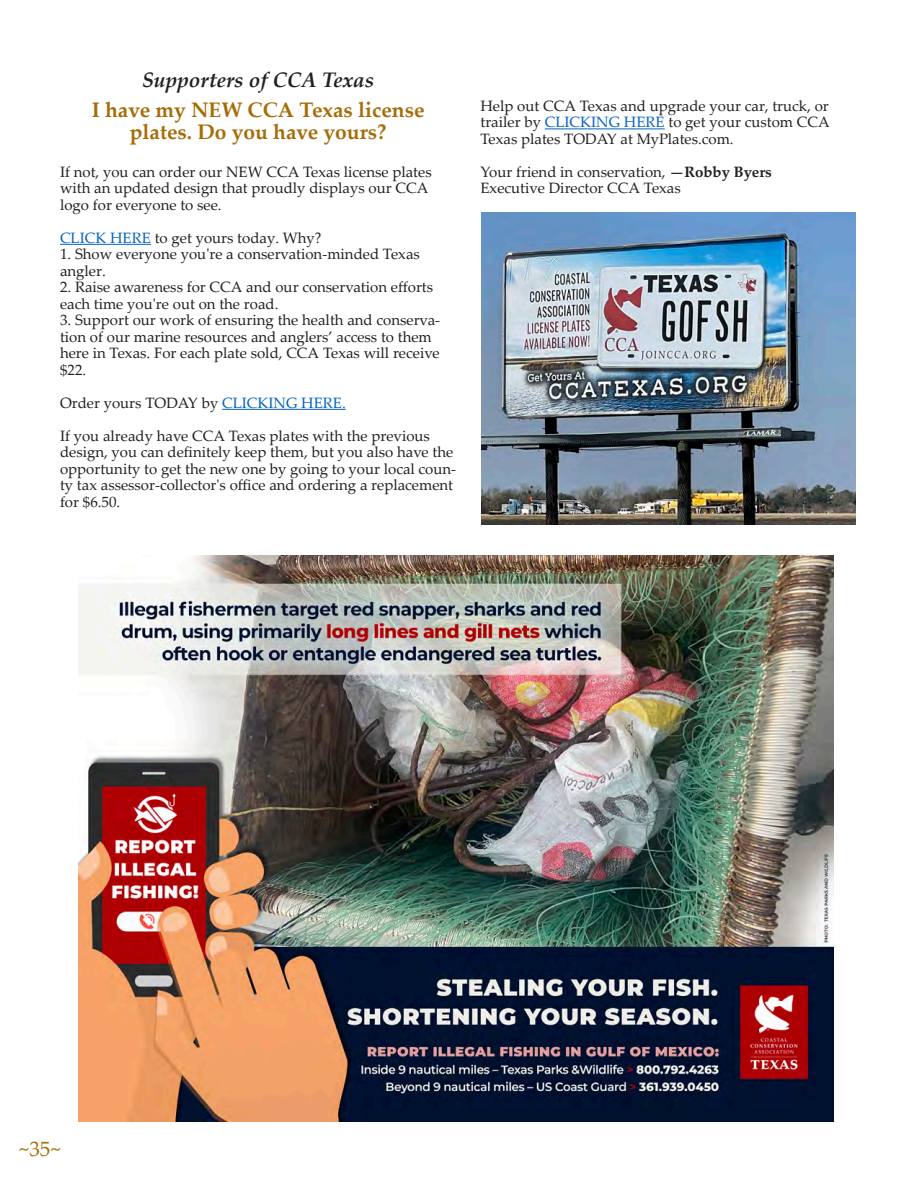
<style>
.page{position:relative;width:918px;height:1188px;background:#fff}
.page>*{position:absolute;margin:0;border:0;box-sizing:border-box;transform-origin:0 0}
.t1{font:700 21px/22.5px "Palatino Linotype";color:#a76c07;text-align:center}
.t2{font:italic 700 21px "Palatino Linotype";color:#231f20}
.t3{font:21px "Palatino Linotype";color:#a76c07}
.t4{font:15px/16.5px "Palatino Linotype";color:#231f20}
.s1{color:#0563c1}
.s2{font-weight:700}
</style>
<div class="page">
<hr style="left:60px;top:244px;width:91px;height:1px;background:#0563c1">
<hr style="left:222px;top:409px;width:124px;height:1px;background:#0563c1">
<hr style="left:545px;top:128px;width:120px;height:1px;background:#0563c1">
<img style="left:482px;top:213px;width:374px;height:312px">
<img style="left:79px;top:556px;width:755px;height:566px">
<p class="t2" style="left:142px;top:65px;width:234px">Supporters of CCA Texas</p>
<p class="t1" style="left:92px;top:98px;width:334px">I have my NEW CCA Texas license plates. Do you have yours?</p>
<p class="t4" style="left:60px;top:163px;width:373px">If not, you can order our NEW CCA Texas license plates with an updated design that proudly displays our CCA logo for everyone to see.</p>
<p class="t4" style="left:60px;top:229px;width:263px"><span class="s1">CLICK HERE</span> to get yours today. Why?</p>
<p class="t4" style="left:60px;top:245px;width:361px">1. Show everyone you're a conservation-minded Texas angler.</p>
<p class="t4" style="left:60px;top:278px;width:375px">2. Raise awareness for CCA and our conservation efforts each time you're out on the road.</p>
<p class="t4" style="left:60px;top:311px;width:382px">3. Support our work of ensuring the health and conserva&shy;tion of our marine resources and anglers’ access to them here in Texas. For each plate sold, CCA Texas will receive $22.</p>
<p class="t4" style="left:60px;top:394px;width:287px">Order yours TODAY by <span class="s1">CLICKING HERE.</span></p>
<p class="t4" style="left:60px;top:427px;width:398px">If you already have CCA Texas plates with the previous design, you can definitely keep them, but you also have the opportunity to get the new one by going to your local coun&shy;ty tax assessor-collector's office and ordering a replacement for $6.50.</p>
<p class="t4" style="left:480px;top:97px;width:351px;text-align:justify">Help out CCA Texas and upgrade your car, truck, or trailer by <span class="s1">CLICKING HERE</span> to get your custom CCA Texas plates TODAY at MyPlates.com.</p>
<p class="t4" style="left:480px;top:163px;width:293px">Your friend in conservation, <span class="s2">—Robby Byers</span></p>
<p class="t4" style="left:480px;top:179px;width:202px">Executive Director CCA Texas</p>
<h1 class="t3" style="left:19px;top:1134px;width:44px">~35~</h1>
</div>
